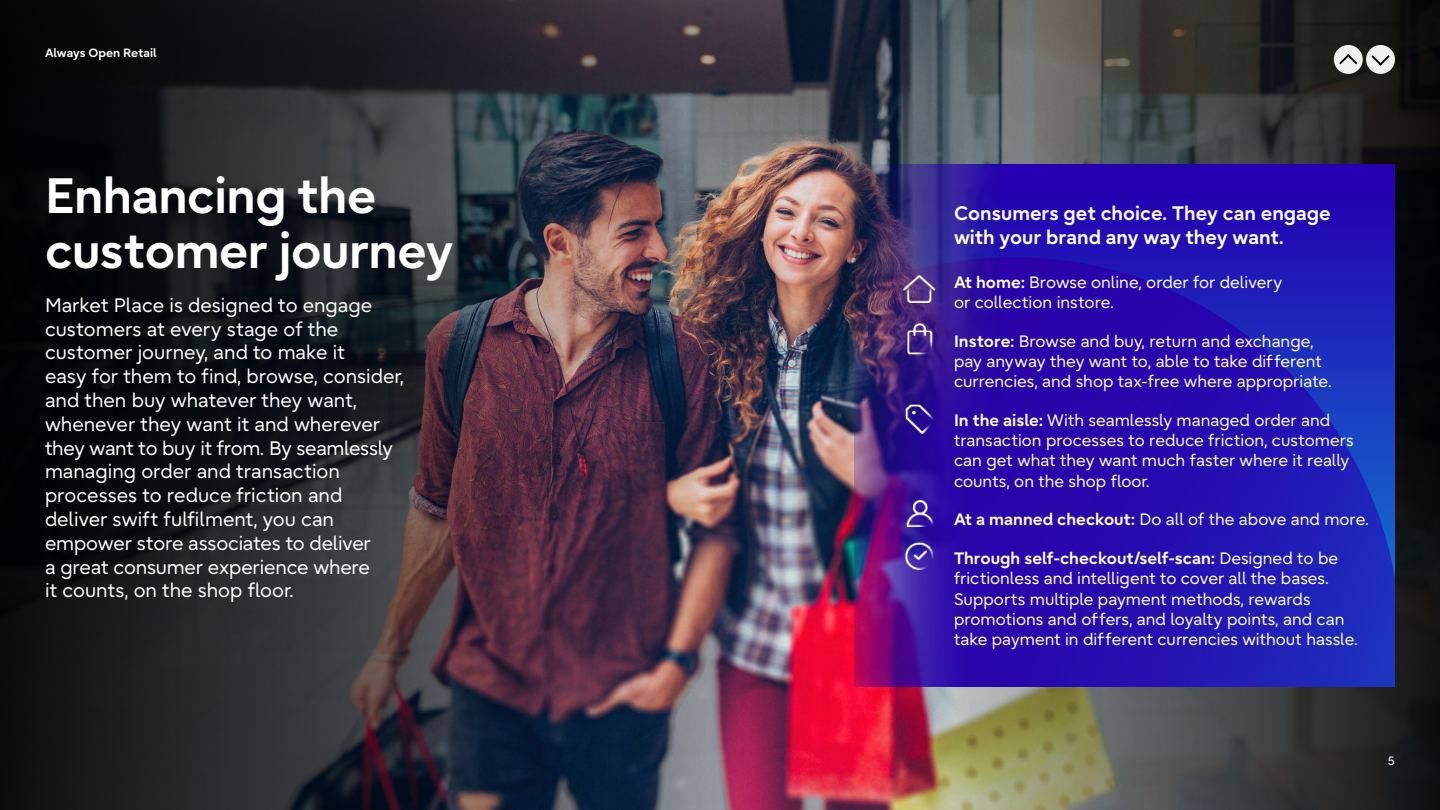
<style>
.page{position:relative;width:1440px;height:810px;background:#fff}
.page>*{position:absolute;margin:0;border:0;box-sizing:border-box;transform-origin:0 0}
.t1{font:700 49.5px/54.4px "Fujitsu Infinity Pro";letter-spacing:-.01em;color:#fff}
.t2{font:19.5px/23.8px "Fujitsu Infinity Pro";color:#fff}
.t3{font:700 19.5px/23.8px "Fujitsu Infinity Pro";color:#fff}
.t4{font:16.5px/20.1px "Fujitsu Infinity Pro";color:#fff}
.t5{font:700 12px "Fujitsu Infinity Pro";color:#fff}
.t6{font:12px "Fujitsu Infinity Pro";color:#fff}
.s1{font-weight:700}
</style>
<div class="page">
<img style="left:594px;top:0;width:846px;height:810px">
<div style="left:1334px;top:45px;width:29px;height:29px;background:#f0f0f0;border-radius:50%"></div>
<svg style="left:1339px;top:54px;width:19px;height:11px"></svg>
<div style="left:1366px;top:45px;width:29px;height:29px;background:#f0f0f0;border-radius:50%"></div>
<svg style="left:1371px;top:55px;width:19px;height:11px"></svg>
<svg style="left:0;top:0;width:594px;height:810px;background:#252228"></svg>
<img style="left:906px;top:542px;width:27px;height:28px">
<img style="left:906px;top:501px;width:27px;height:29px">
<img style="left:906px;top:404px;width:32px;height:30px">
<img style="left:908px;top:323px;width:24px;height:32px">
<img style="left:904px;top:275px;width:32px;height:27px">
<p class="t5" style="left:45px;top:45px;width:113px">Always Open Retail</p>
<h1 class="t1" style="left:45px;top:168px;width:410px">Enhancing the customer journey</h1>
<p class="t2" style="left:45px;top:293px;width:360px">Market Place is designed to engage customers at every stage of the customer journey, and to make it<br>easy for them to find, browse, consider, and then buy whatever they want, whenever they want it and wherever they want to buy it from. By seamlessly managing order and transaction processes to reduce friction and deliver swift fulfilment, you can empower store associates to deliver<br>a great consumer experience where<br>it counts, on the shop floor.</p>
<p class="t3" style="left:954px;top:201px;width:378px">Consumers get choice. They can engage with your brand any way they want.</p>
<p class="t4" style="left:954px;top:272px;width:330px"><span class="s1">At home:</span> Browse online, order for delivery or collection instore.</p>
<p class="t4" style="left:954px;top:331px;width:379px"><span class="s1">Instore:</span> Browse and buy, return and exchange, pay anyway they want to, able to take dif ferent currencies, and shop tax-free where appropriate.</p>
<p class="t4" style="left:954px;top:410px;width:401px"><span class="s1">In the aisle:</span> With seamlessly managed order and transaction processes to reduce friction, customers can get what they want much faster where it really counts, on the shop floor.</p>
<p class="t4" style="left:954px;top:509px;width:417px"><span class="s1">At a manned checkout:</span> Do all of the above and more.</p>
<p class="t4" style="left:954px;top:548px;width:405px"><span class="s1">Through self-checkout/self-scan:</span> Designed to be frictionless and intelligent to cover all the bases.<br>Supports multiple payment methods, rewards promotions and of fers, and loyalty points, and can take payment in dif ferent currencies without hassle.</p>
<p class="t6" style="left:1388px;top:753px;width:9px">5</p>
</div>
